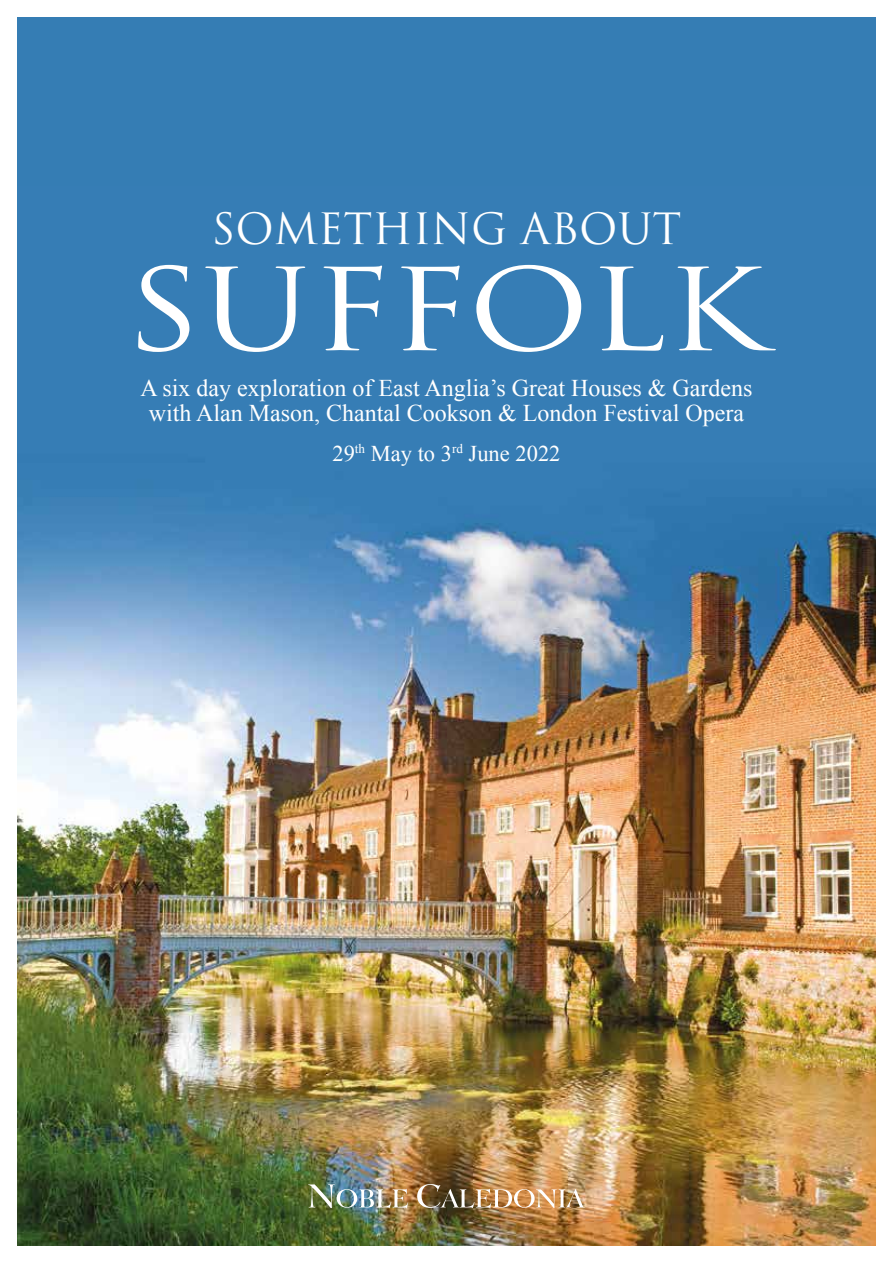
<style>
.page{position:relative;width:893px;height:1263px;background:#fff}
.page>*{position:absolute;margin:0;border:0;box-sizing:border-box;transform-origin:0 0}
.t1{font:111px "Trajan Pro 3";letter-spacing:-.005em;color:#fff;scale:1.2 1}
.t2{font:42px "Trajan Pro 3";color:#fff}
.t3{font:24px/25.5px "Times New Roman";color:#fff;text-align:center}
.t4{font:22.5px "Times New Roman";color:#fff}
</style>
<div class="page">
<div style="left:17px;top:17px;width:859px;height:1229px;background:#357db4"></div>
<img style="left:17px;top:506px;width:859px;height:740px">
<img style="left:308px;top:1184px;width:100px;height:24px">
<img style="left:417px;top:1184px;width:168px;height:24px">
<h2 class="t2" style="left:211px;top:200px;width:472px">SOMETHING ABOUT</h2>
<h1 class="t1" style="left:125px;top:234px;width:537px">SUFFOLK</h1>
<p class="t3" style="left:141px;top:374px;width:613px">A six day exploration of East Anglia’s Great Houses &amp; Gardens with Alan Mason, Chantal Cookson &amp; London Festival Opera</p>
<p class="t4" style="left:332px;top:438px;width:229px">29<sup>th</sup> May to 3<sup>rd</sup> June 2022</p>
</div>
